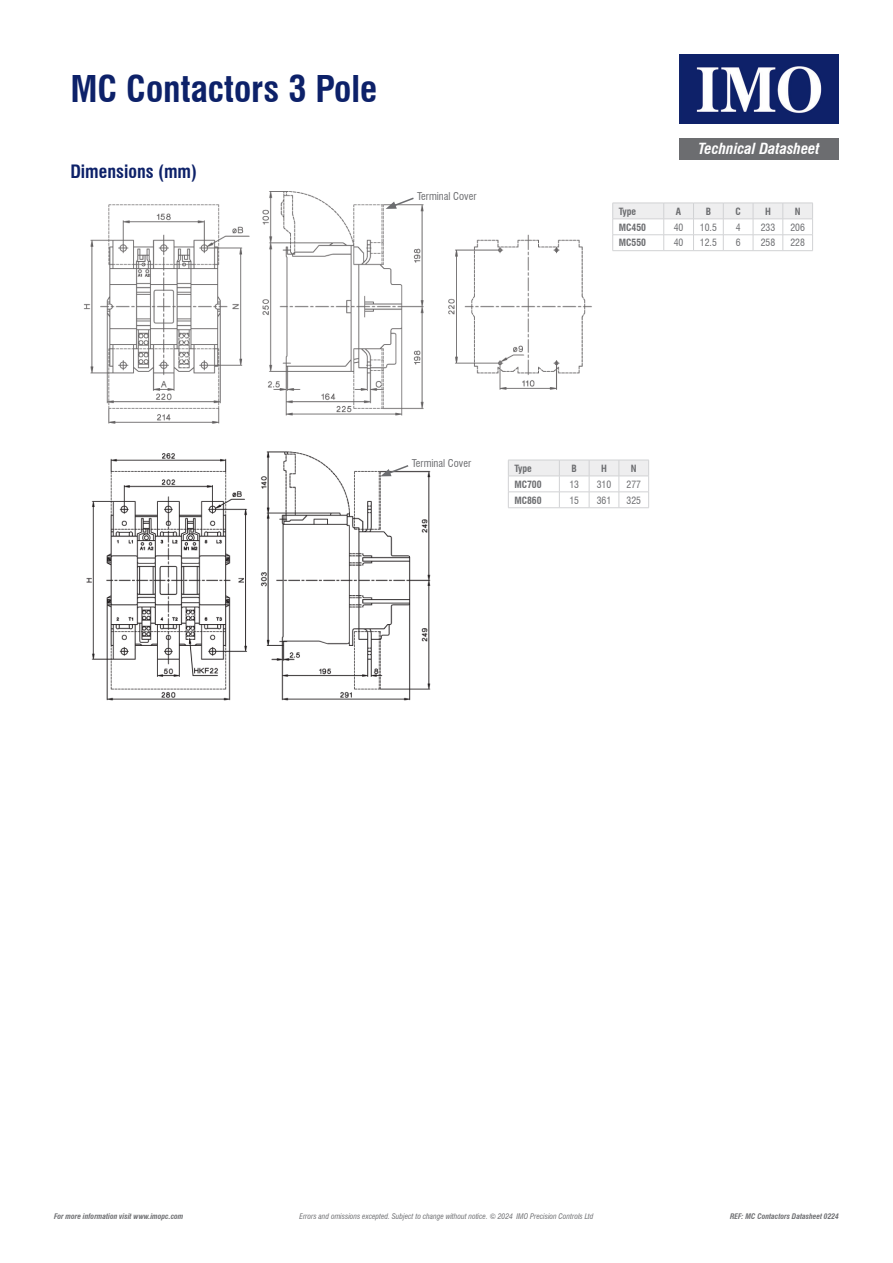
<style>
.page{position:relative;width:893px;height:1263px;background:#fff}
.page>*{position:absolute;margin:0;border:0;box-sizing:border-box;transform-origin:0 0}
.t1{font:700 condensed 36px "Swiss 721 BT";color:#0d2169}
.Body{font:700 condensed 18px "Swiss 721 BT";color:#0d2169}
.t2{font:italic 700 condensed 15px "Swiss 721 BT";color:#fff}
.t3{font:condensed 10.5px "Swiss 721 BT";color:#6c6d70}
.t4{font:condensed 9.75px "Swiss 721 BT";color:#6c6d70}
.t5{font:700 condensed 9.75px "Swiss 721 BT";color:#6c6d70}
.t6{font:italic condensed 7.5px "Swiss 721 BT";color:#6c6d70}
.t7{font:italic 700 condensed 7.5px "Swiss 721 BT";color:#6c6d70}
</style>
<div class="page">
<img style="left:679px;top:54px;width:160px;height:69px">
<div style="left:679px;top:138px;width:160px;height:21px;background:#6c6d70"></div>
<img style="left:83px;top:191px;width:509px;height:233px">
<svg style="left:612px;top:203px;width:201px;height:48px"></svg>
<img style="left:86px;top:451px;width:345px;height:250px">
<svg style="left:508px;top:460px;width:141px;height:48px"></svg>
<svg style="left:386px;top:196px;width:29px;height:13px"></svg>
<svg style="left:380px;top:464px;width:30px;height:12px"></svg>
<p class="t1" style="left:70px;top:67px;width:308px">MC Contactors 3 Pole</p>
<p class="Body" style="left:70px;top:161px;width:128px">Dimensions (mm)</p>
<p class="t3" style="left:417px;top:189px;width:61px">Terminal Cover</p>
<p class="t2" style="left:698px;top:139px;width:123px">Technical Datasheet</p>
<p class="t5" style="left:619px;top:205px;width:19px">Type</p>
<p class="t5" style="left:676px;top:205px;width:7px">A</p>
<p class="t5" style="left:706px;top:205px;width:7px">B</p>
<p class="t5" style="left:735px;top:205px;width:7px">C</p>
<p class="t5" style="left:765px;top:205px;width:7px">H</p>
<p class="t5" style="left:795px;top:205px;width:7px">N</p>
<p class="t5" style="left:619px;top:221px;width:29px">MC450</p>
<p class="t4" style="left:674px;top:221px;width:11px">40</p>
<p class="t4" style="left:700px;top:221px;width:19px">10.5</p>
<p class="t4" style="left:736px;top:221px;width:6px">4</p>
<p class="t4" style="left:761px;top:221px;width:16px">233</p>
<p class="t4" style="left:790px;top:221px;width:16px">206</p>
<p class="t5" style="left:619px;top:237px;width:29px">MC550</p>
<p class="t4" style="left:674px;top:237px;width:11px">40</p>
<p class="t4" style="left:700px;top:237px;width:19px">12.5</p>
<p class="t4" style="left:736px;top:237px;width:6px">6</p>
<p class="t4" style="left:761px;top:237px;width:16px">258</p>
<p class="t4" style="left:790px;top:237px;width:16px">228</p>
<p class="t3" style="left:412px;top:457px;width:61px">Terminal Cover</p>
<p class="t5" style="left:514px;top:462px;width:19px">Type</p>
<p class="t5" style="left:572px;top:462px;width:7px">B</p>
<p class="t5" style="left:601px;top:462px;width:7px">H</p>
<p class="t5" style="left:631px;top:462px;width:7px">N</p>
<p class="t5" style="left:514px;top:478px;width:29px">MC700</p>
<p class="t4" style="left:569px;top:478px;width:11px">13</p>
<p class="t4" style="left:597px;top:478px;width:16px">310</p>
<p class="t4" style="left:626px;top:478px;width:16px">277</p>
<p class="t5" style="left:514px;top:494px;width:29px">MC860</p>
<p class="t4" style="left:569px;top:494px;width:11px">15</p>
<p class="t4" style="left:597px;top:494px;width:16px">361</p>
<p class="t4" style="left:626px;top:494px;width:16px">325</p>
<p class="t7" style="left:54px;top:1212px;width:131px">For more information visit www.imopc.com</p>
<p class="t6" style="left:299px;top:1212px;width:296px">Errors and omissions excepted. Subject to change without notice. © 2024 IMO Precision Controls Ltd</p>
<p class="t7" style="left:730px;top:1212px;width:110px">REF: MC Contactors Datasheet 0224</p>
</div>
